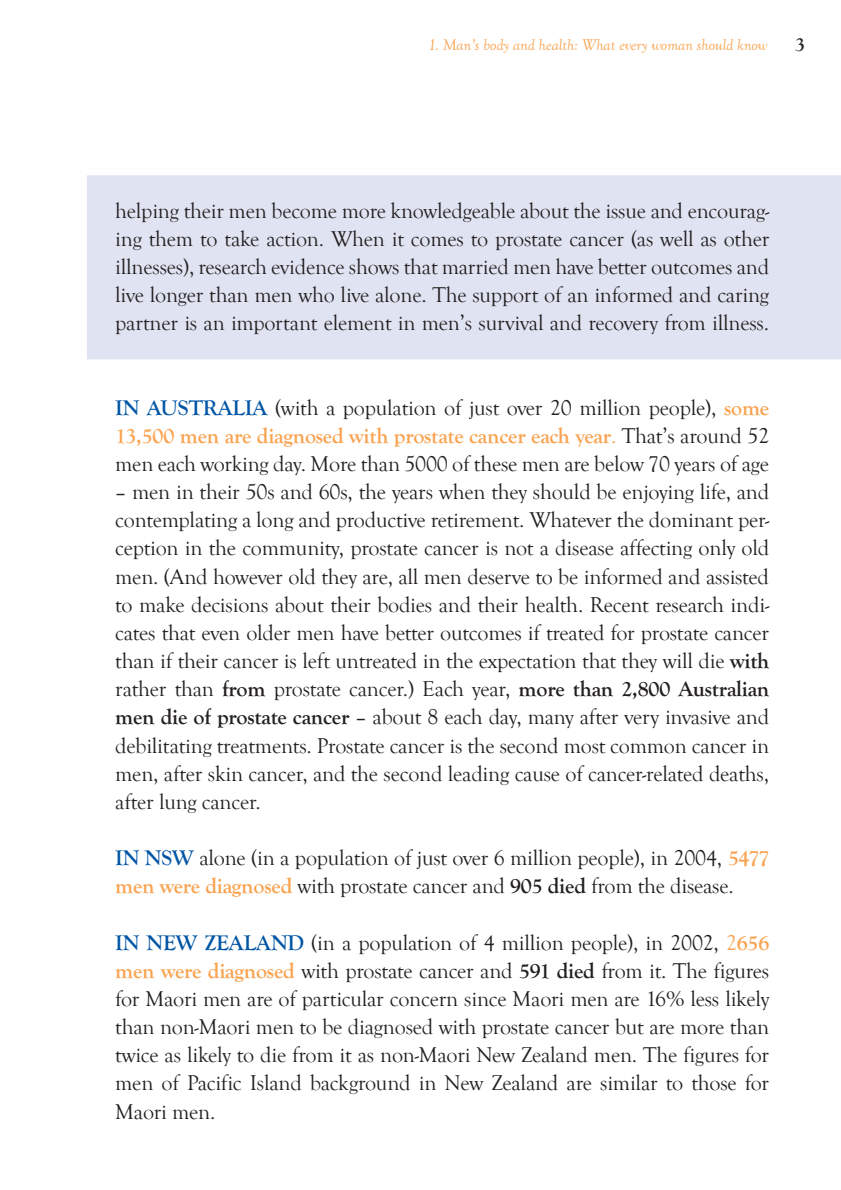
<style>
.page{position:relative;width:841px;height:1190px;background:#fff}
.page>*{position:absolute;margin:0;border:0;box-sizing:border-box;transform-origin:0 0}
.t1{font:22px/28.2px "Goudy Old Style T";letter-spacing:-.01em;color:#231f20;text-align:justify}
.t2{font:700 22px "Goudy Old Style T";letter-spacing:-.01em;color:#0155a5}
.t3{font:italic 16px "Goudy Old Style T";color:#f9a350}
.s1{font-weight:700;color:#0155a5}
.s2{font-weight:700;color:#f9a350}
.s3{color:#f9a350}
.s4{font-weight:700}
</style>
<div class="page">
<div style="left:87px;top:175px;width:753px;height:184px;background:#e0e4f2"></div>
<p class="t3" style="left:428px;top:36px;width:341px">1. Man’s body and health: What every woman should know</p>
<p class="t1" style="left:115px;top:197px;width:655px">helping their men become more knowledgeable about the issue and encourag&shy;ing them to take action. When it comes to prostate cancer (as well as other illnesses), research evidence shows that married men have better outcomes and live longer than men who live alone. The support of an informed and caring partner is an important element in men’s survival and recovery from illness.</p>
<p class="t1" style="left:115px;top:394px;width:655px;text-indent:117px"><span class="s1">lia</span> (with a population of just over 20 million people), <span class="s2">some 13 ,500 men are diagnosed with prostate cancer each year</span><span class="s3">.</span> That’s around 52 men each working day. More than 5000 of these men are below 70 years of age</p>
<p class="t1" style="left:115px;top:478px;width:655px">– men in their 50s and 60s, the years when they should be enjoying life, and contemplating a long and productive retirement. Whatever the dominant per&shy;ception in the community, prostate cancer is not a disease affecting only old men. (And however old they are, all men deserve to be informed and assisted to make decisions about their bodies and their health. Recent research indi&shy;cates that even older men have better outcomes if treated for prostate cancer than if their cancer is left untreated in the expectation that they will die <span class="s4">with </span>rather than <span class="s4">from</span> prostate cancer.) Each year, <span class="s4">more than 2,800 Australian men die of prostate cancer</span> – about 8 each day, many after very invasive and debilitating treatments. Prostate cancer is the second most common cancer in men, after skin cancer, and the second leading cause of cancer-related deaths, after lung cancer.</p>
<p class="t1" style="left:115px;top:844px;width:655px"><span class="s1">In NSW</span> alone (in a population of just over 6 million people), in 2004, <span class="s2">5477 men were diagnosed</span> with prostate cancer and <span class="s4">905 died</span> from the disease.</p>
<p class="t2" style="left:115px;top:929px;width:158px">In New Zealand</p>
<p class="t2" style="left:115px;top:395px;width:78px">In Austra</p>
<p class="t1" style="left:115px;top:928px;width:655px;text-indent:196px">(in a population of 4 million people), in 2002, <span class="s3">2</span><span class="s2">656 men were diagnosed</span> with prostate cancer and <span class="s4">591 died</span> from it. The figures for Maori men are of particular concern since Maori men are 16% less likely than non-Maori men to be diagnosed with prostate cancer but are more than twice as likely to die from it as non-Maori New Zealand men. The figures for men of Pacific Island background in New Zealand are similar to those for Maori men.</p>
</div>
